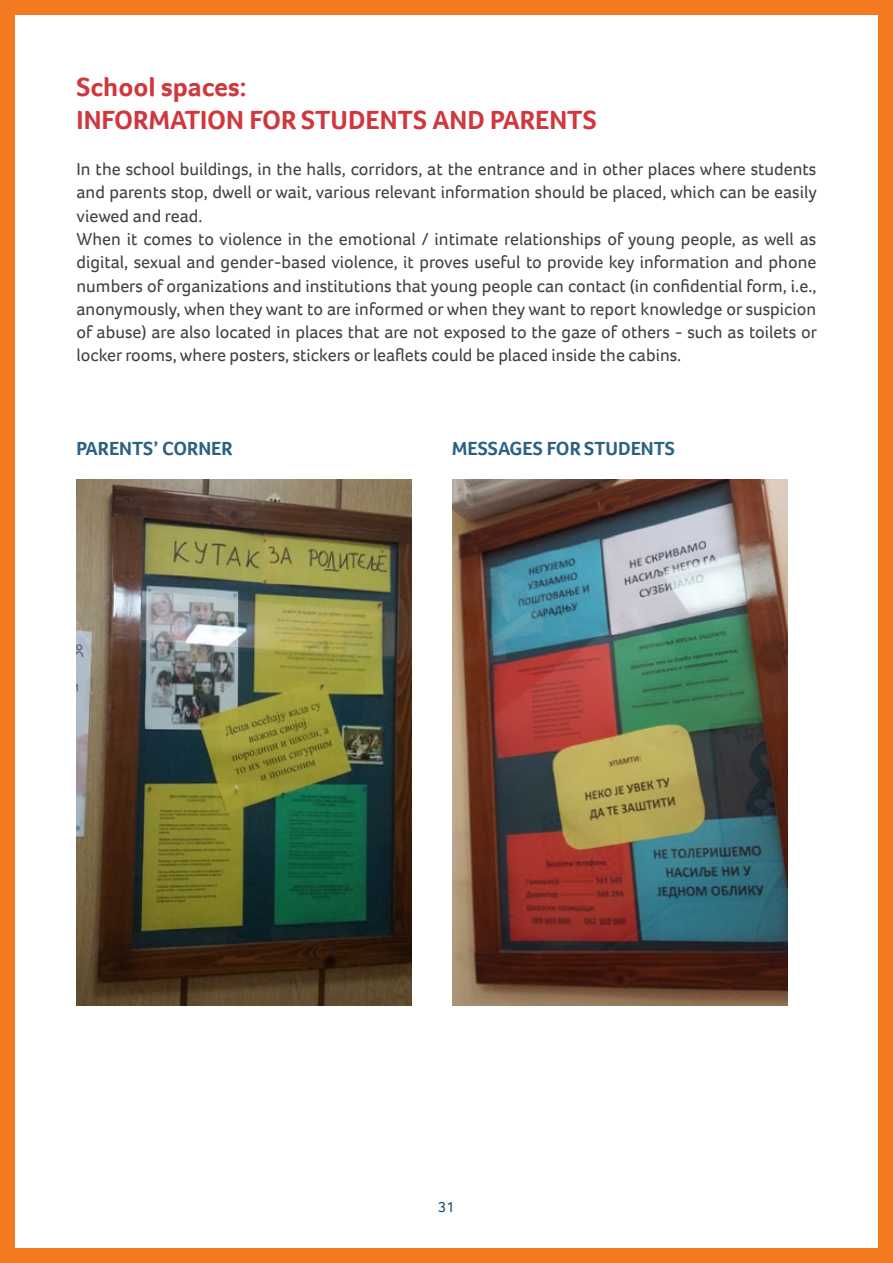
<style>
.page{position:relative;width:893px;height:1263px;background:#fff}
.page>*{position:absolute;margin:0;border:0;box-sizing:border-box;transform-origin:0 0}
.t1{font:700 27px/33px "Foco";color:#cf383d}
.t2{font:700 19.5px "Foco";color:#2c6181}
.t3{font:18px/23.2px "Foco";color:#414042}
.t4{font:15px "Foco";color:#144f73}
</style>
<div class="page">
<div style="left:0;top:0;width:893px;height:1263px;border:15px solid #f47920"></div>
<img style="left:77px;top:479px;width:335px;height:526px">
<img style="left:452px;top:479px;width:336px;height:526px">
<h1 class="t1" style="left:77px;top:70px;width:522px">School spaces:<br>INFORMATION FOR STUDENTS AND PARENTS</h1>
<p class="t3" style="left:77px;top:157px;width:742px">In the school buildings, in the halls, corridors, at the entrance and in other places where students and parents stop, dwell or wait, various relevant information should be placed, which can be easily viewed and read.<br>When it comes to violence in the emotional / intimate relationships of young people, as well as digital, sexual and gender-based violence, it proves useful to provide key information and phone numbers of organizations and institutions that young people can contact (in confidential form, i.e., anonymously, when they want to are informed or when they want to report knowledge or suspicion of abuse) are also located in places that are not exposed to the gaze of others - such as toilets or locker rooms, where posters, stickers or leaflets could be placed inside the cabins.</p>
<p class="t2" style="left:77px;top:435px;width:158px">PARENTS’ CORNER</p>
<p class="t2" style="left:452px;top:435px;width:225px">MESSAGES FOR STUDENTS</p>
<p class="t4" style="left:438px;top:1197px;width:18px">31</p>
</div>
